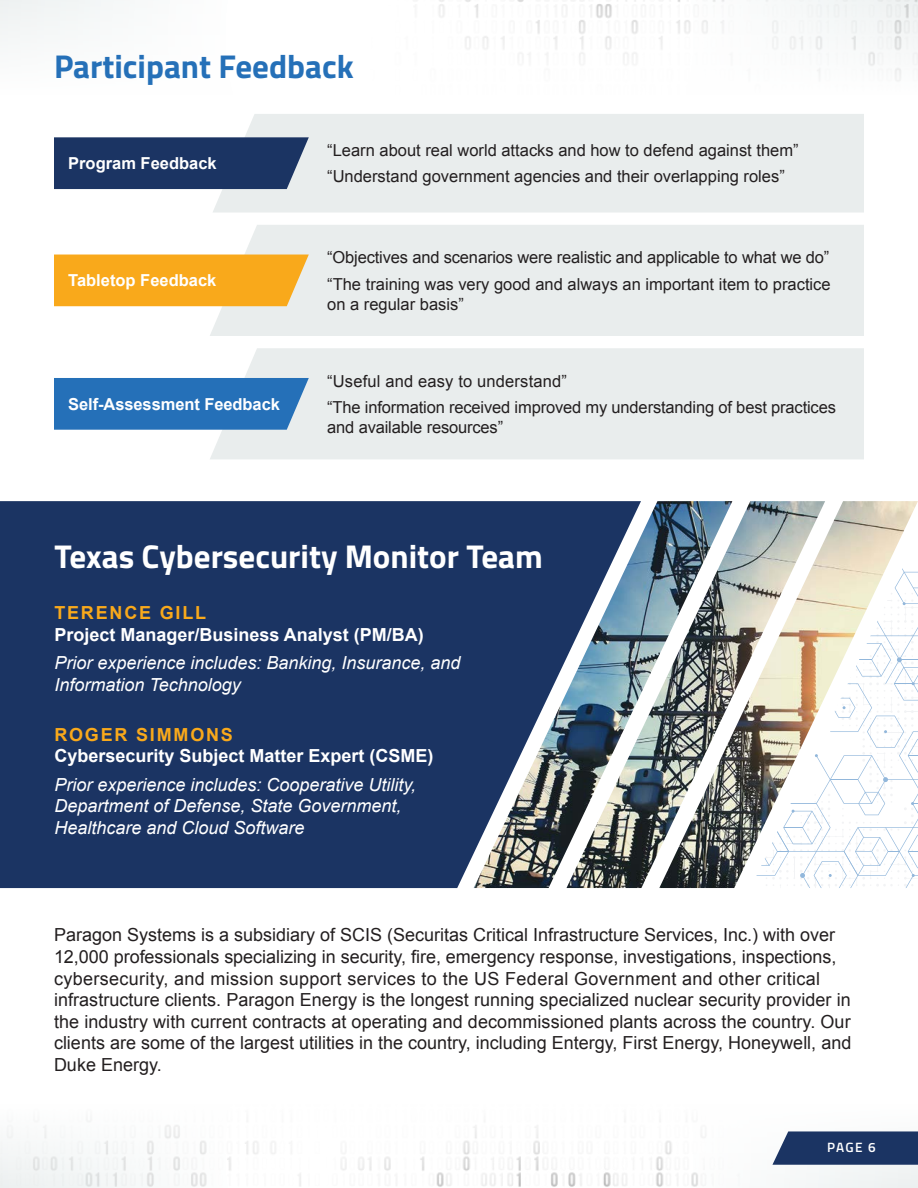
<style>
.page{position:relative;width:918px;height:1188px;background:#fff}
.page>*{position:absolute;margin:0;border:0;box-sizing:border-box;transform-origin:0 0}
.t1{font:700 33px "Cairo";color:#fff}
.t2{font:700 33px "Cairo";color:#2570b8}
.t3{font:18px/21.6px "Arial";color:#231f20}
.t4{font:italic 18px/21.6px "Arial";color:#fff}
.t5{font:700 18px "Arial";color:#fff}
.t6{font:700 18px "Arial";letter-spacing:.1em;color:#f9a91b}
.t7{font:16.5px/19.8px "Arial";color:#231f20}
.t8{font:700 16.5px "Arial";color:#fff}
.t9{font:600 13.5px "Cairo";color:#fff}
</style>
<div class="page">
<img style="left:439px;top:0;width:479px;height:81px">
<img style="left:0;top:1125px;width:698px;height:63px">
<div style="left:213px;top:114px;width:651px;height:99px;background:#e9eded"></div>
<div style="left:54px;top:137px;width:255px;height:52px;background:#1b3463"></div>
<div style="left:210px;top:225px;width:654px;height:111px;background:#e9eded"></div>
<div style="left:54px;top:255px;width:255px;height:51px;background:#f9a91b"></div>
<div style="left:210px;top:348px;width:654px;height:111px;background:#e9eded"></div>
<div style="left:54px;top:378px;width:255px;height:52px;background:#2570b8"></div>
<div style="left:0;top:501px;width:474px;height:387px;background:#1b3463"></div>
<img style="left:732px;top:501px;width:186px;height:387px">
<img style="left:474px;top:501px;width:258px;height:387px">
<svg style="left:772px;top:1131px;width:146px;height:34px;background:#2c436e"></svg>
<p class="t2" style="left:54px;top:39px;width:301px">Participant Feedback</p>
<p class="t8" style="left:68px;top:153px;width:150px">Program Feedback</p>
<p class="t8" style="left:68px;top:269px;width:150px">Tabletop Feedback</p>
<p class="t8" style="left:68px;top:393px;width:213px">Self-Assessment Feedback</p>
<p class="t7" style="left:327px;top:140px;width:473px">“Learn about real world attacks and how to defend against them”</p>
<p class="t7" style="left:327px;top:167px;width:459px">“Understand government agencies and their overlapping roles”</p>
<p class="t7" style="left:327px;top:248px;width:504px">“Objectives and scenarios were realistic and applicable to what we do”</p>
<p class="t7" style="left:327px;top:274px;width:505px">“The training was very good and always an important item to practice on a regular basis”</p>
<p class="t7" style="left:327px;top:371px;width:241px">“Useful and easy to understand”</p>
<p class="t7" style="left:327px;top:398px;width:510px">“The information received improved my understanding of best practices and available resources”</p>
<p class="t1" style="left:54px;top:530px;width:490px">Texas Cybersecurity Monitor Team</p>
<p class="t6" style="left:54px;top:601px;width:153px">TERENCE GILL</p>
<p class="t5" style="left:54px;top:623px;width:371px">Project Manager/Business Analyst (PM/BA)</p>
<p class="t4" style="left:54px;top:652px;width:408px">Prior experience includes: Banking, Insurance, and<br>Information Technology</p>
<p class="t6" style="left:54px;top:723px;width:180px">ROGER SIMMONS</p>
<p class="t5" style="left:54px;top:744px;width:381px">Cybersecurity Subject Matter Expert (CSME)</p>
<p class="t4" style="left:54px;top:774px;width:363px">Prior experience includes: Cooperative Utility,<br>Department of Defense, State Government,<br>Healthcare and Cloud Software</p>
<p class="t3" style="left:54px;top:925px;width:799px">Paragon Systems is a subsidiary of SCIS (Securitas Critical Infrastructure Services, Inc.) with over 12,000 professionals specializing in security, fire, emergency response, investigations, inspections, cybersecurity, and mission support services to the US Federal Government and other critical infrastructure clients. Paragon Energy is the longest running specialized nuclear security provider in the industry with current contracts at operating and decommissioned plants across the country. Our clients are some of the largest utilities in the country, including Entergy, First Energy, Honeywell, and Duke Energy.</p>
<p class="t9" style="left:827px;top:1137px;width:50px">PAGE 6</p>
</div>
